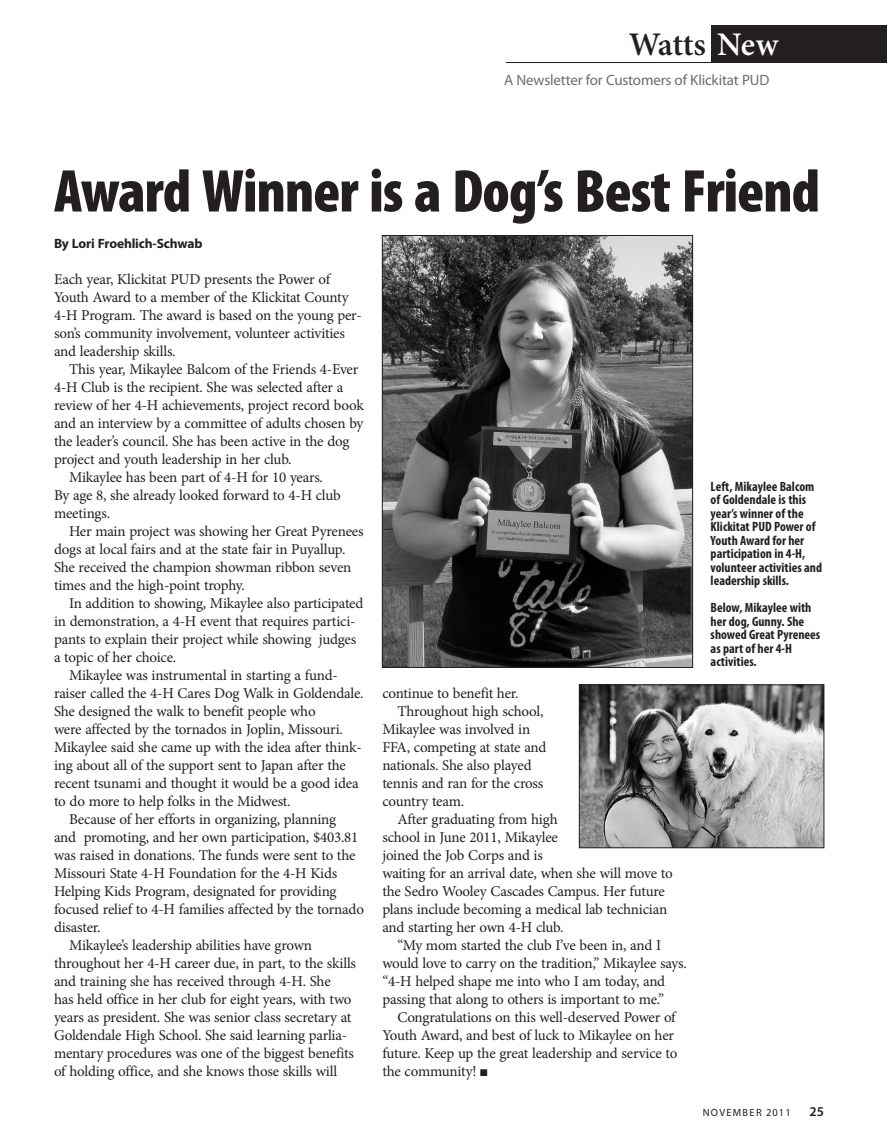
<style>
.page{position:relative;width:887px;height:1143px;background:#fff}
.page>*{position:absolute;margin:0;border:0;box-sizing:border-box;transform-origin:0 0}
.t1{font:900 condensed 60.9px "Myriad Pro";letter-spacing:-.015em;color:#231f20}
.t2{font:600 33px "Minion Pro";letter-spacing:-.015em;color:#231f20}
.t3{font:15px/18px "Minion Pro";letter-spacing:-.015em;color:#231f20}
.t4{font:15px "Myriad Pro";letter-spacing:-.01em;color:#6c6d70}
.t5{font:700 condensed 13.5px/13.5px "Myriad Pro";color:#231f20}
.t6{font:700 13.5px "Myriad Pro";letter-spacing:-.01em;color:#231f20}
.t7{font:600 13.5px "Myriad Pro";color:#231f20}
.t8{font:10.5px "Myriad Pro";letter-spacing:.12em;color:#231f20}
.s1{color:#fff}
</style>
<div class="page">
<hr style="left:506px;top:62px;width:209px;height:1px;background:#231f20">
<div style="left:711px;top:25px;width:175px;height:38px;background:#231f20"></div>
<img style="left:384px;top:237px;width:306px;height:429px">
<div style="left:382px;top:235px;width:310px;height:433px;border:1px solid #231f20"></div>
<img style="left:581px;top:687px;width:241px;height:159px">
<div style="left:579px;top:685px;width:245px;height:163px;border:1px solid #231f20"></div>
<h2 class="t2" style="left:628px;top:22px;width:151px">Watts <span class="s1">New</span></h2>
<p class="t4" style="left:504px;top:70px;width:267px">A Newsletter for Customers of Klickitat PUD</p>
<h1 class="t1" style="left:54px;top:152px;width:767px">Award Winner is a Dog’s Best Friend</h1>
<p class="t6" style="left:54px;top:234px;width:150px">By Lori Froehlich-Schwab</p>
<p class="t3" style="left:54px;top:270px;width:309px">Each year, Klickitat PUD presents the Power of Youth Award to a member of the Klickitat County 4-H Program. The award is based on the young per&shy;son’s community involvement, volunteer activities and leadership skills.</p>
<p class="t3" style="left:69px;top:360px;width:291px">This year, Mikaylee Balcom of the Friends 4-Ever</p>
<p class="t3" style="left:54px;top:378px;width:291px">4-H Club is the recipient. She was selected after a</p>
<p class="t3" style="left:54px;top:396px;width:311px">review of her 4-H achievements, project record book</p>
<p class="t3" style="left:54px;top:414px;width:311px">and an interview by a committee of adults chosen by</p>
<p class="t3" style="left:54px;top:432px;width:297px">the leader’s council. She has been active in the dog</p>
<p class="t3" style="left:54px;top:450px;width:239px">project and youth leadership in her club.</p>
<p class="t3" style="left:69px;top:468px;width:255px">Mikaylee has been part of 4-H for 10 years.</p>
<p class="t3" style="left:54px;top:486px;width:288px">By age 8, she already looked forward to 4-H club</p>
<p class="t3" style="left:54px;top:504px;width:58px">meetings.</p>
<p class="t3" style="left:69px;top:522px;width:296px">Her main project was showing her Great Pyrenees</p>
<p class="t3" style="left:54px;top:540px;width:293px">dogs at local fairs and at the state fair in Puyallup.</p>
<p class="t3" style="left:54px;top:558px;width:299px">She received the champion showman ribbon seven</p>
<p class="t3" style="left:54px;top:576px;width:192px">times and the high-point trophy.</p>
<p class="t3" style="left:69px;top:594px;width:296px">In addition to showing, Mikaylee also participated</p>
<p class="t3" style="left:54px;top:612px;width:303px">in demonstration, a 4-H event that requires partici-</p>
<p class="t3" style="left:54px;top:630px;width:304px">pants to explain their project while showing judges</p>
<p class="t3" style="left:54px;top:648px;width:124px">a topic of her choice.</p>
<p class="t3" style="left:69px;top:666px;width:270px">Mikaylee was instrumental in starting a fund-</p>
<p class="t3" style="left:54px;top:684px;width:311px">raiser called the 4-H Cares Dog Walk in Goldendale.</p>
<p class="t3" style="left:54px;top:702px;width:263px">She designed the walk to benefit people who</p>
<p class="t3" style="left:54px;top:720px;width:290px">were affected by the tornados in Joplin, Missouri.</p>
<p class="t3" style="left:54px;top:738px;width:309px">Mikaylee said she came up with the idea after think-</p>
<p class="t3" style="left:54px;top:756px;width:293px">ing about all of the support sent to Japan after the</p>
<p class="t3" style="left:54px;top:774px;width:306px">recent tsunami and thought it would be a good idea</p>
<p class="t3" style="left:54px;top:792px;width:238px">to do more to help folks in the Midwest.</p>
<p class="t3" style="left:69px;top:810px;width:268px">Because of her efforts in organizing, planning</p>
<p class="t3" style="left:54px;top:828px;width:306px">and promoting, and her own participation, $403.81</p>
<p class="t3" style="left:54px;top:846px;width:303px">was raised in donations. The funds were sent to the</p>
<p class="t3" style="left:54px;top:864px;width:284px">Missouri State 4-H Foundation for the 4-H Kids</p>
<p class="t3" style="left:54px;top:882px;width:284px">Helping Kids Program, designated for providing</p>
<p class="t3" style="left:54px;top:900px;width:311px">focused relief to 4-H families affected by the tornado</p>
<p class="t3" style="left:54px;top:918px;width:48px">disaster.</p>
<p class="t3" style="left:69px;top:936px;width:244px">Mikaylee’s leadership abilities have grown</p>
<p class="t3" style="left:54px;top:954px;width:303px">throughout her 4-H career due, in part, to the skills</p>
<p class="t3" style="left:54px;top:972px;width:278px">and training she has received through 4-H. She</p>
<p class="t3" style="left:54px;top:990px;width:299px">has held office in her club for eight years, with two</p>
<p class="t3" style="left:54px;top:1008px;width:299px">years as president. She was senior class secretary at</p>
<p class="t3" style="left:54px;top:1026px;width:294px">Goldendale High School. She said learning parlia-</p>
<p class="t3" style="left:54px;top:1044px;width:301px">mentary procedures was one of the biggest benefits</p>
<p class="t3" style="left:54px;top:1062px;width:285px">of holding office, and she knows those skills will</p>
<p class="t3" style="left:382px;top:684px;width:138px">continue to benefit her.</p>
<p class="t3" style="left:397px;top:702px;width:148px">Throughout high school,</p>
<p class="t3" style="left:382px;top:720px;width:149px">Mikaylee was involved in</p>
<p class="t3" style="left:382px;top:738px;width:166px">FFA, competing at state and</p>
<p class="t3" style="left:382px;top:756px;width:151px">nationals. She also played</p>
<p class="t3" style="left:382px;top:774px;width:162px">tennis and ran for the cross</p>
<p class="t3" style="left:382px;top:792px;width:83px">country team.</p>
<p class="t3" style="left:397px;top:810px;width:162px">After graduating from high</p>
<p class="t3" style="left:382px;top:828px;width:177px">school in June 2011, Mikaylee</p>
<p class="t3" style="left:382px;top:846px;width:162px">joined the Job Corps and is</p>
<p class="t3" style="left:382px;top:864px;width:292px">waiting for an arrival date, when she will move to</p>
<p class="t3" style="left:382px;top:882px;width:284px">the Sedro Wooley Cascades Campus. Her future</p>
<p class="t3" style="left:382px;top:900px;width:286px">plans include becoming a medical lab technician</p>
<p class="t3" style="left:382px;top:918px;width:183px">and starting her own 4-H club.</p>
<p class="t3" style="left:397px;top:936px;width:265px">“My mom started the club I’ve been in, and I</p>
<p class="t3" style="left:382px;top:954px;width:306px">would love to carry on the tradition,” Mikaylee says.</p>
<p class="t3" style="left:382px;top:972px;width:284px">“4-H helped shape me into who I am today, and</p>
<p class="t3" style="left:382px;top:990px;width:283px">passing that along to others is important to me.”</p>
<p class="t3" style="left:397px;top:1008px;width:280px">Congratulations on this well-deserved Power of</p>
<p class="t3" style="left:382px;top:1026px;width:293px">Youth Award, and best of luck to Mikaylee on her</p>
<p class="t3" style="left:382px;top:1044px;width:297px">future. Keep up the great leadership and service to</p>
<p class="t3" style="left:382px;top:1062px;width:107px">the community! ■</p>
<p class="t5" style="left:710px;top:479px;width:113px">Left, Mikaylee Balcom of Goldendale is this year’s winner of the<br>Klickitat PUD Power of<br>Youth Award for her participation in 4-H, volunteer activities and leadership skills.</p>
<p class="t5" style="left:710px;top:600px;width:111px">Below, Mikaylee with her dog, Gunny. She showed Great Pyrenees as part of her 4-H activities.</p>
<p class="t8" style="left:702px;top:1106px;width:90px">November 2011</p>
<p class="t7" style="left:809px;top:1103px;width:16px">25</p>
</div>
